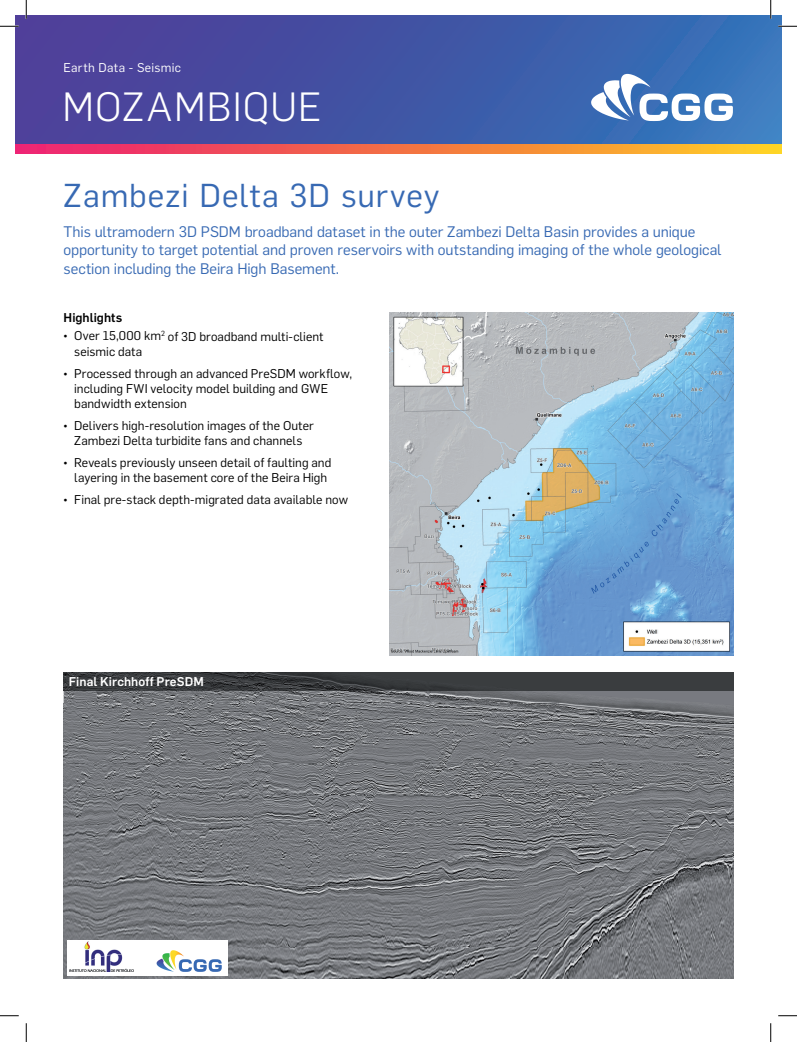
<style>
.page{position:relative;width:797px;height:1042px;background:#fff}
.page>*{position:absolute;margin:0;border:0;box-sizing:border-box;transform-origin:0 0}
.t1{font:300 40px "Flama";letter-spacing:.03em;color:#fff}
.t2{font:32.5px "Flama";letter-spacing:.03em;color:#3769b3}
.t3{font:15px/18.8px "Flama";letter-spacing:-.005em;color:#3769b3}
.t4{font:12.5px/15px "Flama";letter-spacing:.005em;color:#000}
.t5{font:500 12.5px "Flama";letter-spacing:.01em;color:#fff}
.t6{font:12.5px "Flama";letter-spacing:.025em;color:#fff}
.s1{font-weight:500}
.s2{font-family:"Geogrotesque Slab";font-weight:300}
</style>
<div class="page">
<div style="left:16px;top:16px;width:765px;height:132px;background:linear-gradient(to right,#4e3a95,#3575ba)"></div>
<svg style="left:591px;top:74px;width:142px;height:47px"></svg>
<svg style="left:16px;top:144px;width:765px;height:10px;background:#f37347"></svg>
<img style="left:389px;top:312px;width:344px;height:343px">
<img style="left:64px;top:690px;width:89px;height:288px">
<img style="left:153px;top:690px;width:580px;height:288px">
<img style="left:64px;top:672px;width:669px;height:18px">
<div style="left:67px;top:939px;width:161px;height:36px;background:#fff"></div>
<img style="left:70px;top:941px;width:64px;height:30px">
<svg style="left:157px;top:950px;width:65px;height:21px"></svg>
<svg style="left:0;top:25px;width:19px;height:2px"></svg>
<svg style="left:778px;top:25px;width:19px;height:2px"></svg>
<svg style="left:0;top:1015px;width:19px;height:1px"></svg>
<svg style="left:778px;top:1015px;width:19px;height:1px"></svg>
<svg style="left:25px;top:0;width:2px;height:19px"></svg>
<svg style="left:25px;top:1023px;width:2px;height:18px"></svg>
<svg style="left:770px;top:0;width:1px;height:19px"></svg>
<svg style="left:770px;top:1023px;width:1px;height:18px"></svg>
<p class="t6" style="left:63px;top:59px;width:119px">Earth Data - Seismic</p>
<h1 class="t1" style="left:62px;top:77px;width:261px">MOZAMBIQUE</h1>
<h2 class="t2" style="left:64px;top:171px;width:377px">Zambezi Delta 3D survey</h2>
<p class="t3" style="left:64px;top:221px;width:659px">This ultramodern 3D PSDM broadband dataset in the outer Zambezi Delta Basin provides a unique opportunity to target potential and proven reservoirs with outstanding imaging of the whole geological section including the Beira High Basement.</p>
<p class="t4" style="left:64px;top:307px;width:261px;line-height:18.5px"><span class="s1">Highlights<br></span><span class="s2">¬</span> Over 15,000 km<sup>2</sup> of 3D broadband multi-client</p>
<p class="t4" style="left:64px;top:339px;width:290px;line-height:22.1px;text-indent:11px">seismic data<br><span class="s2">¬</span> Processed through an advanced PreSDM workflow,</p>
<p class="t4" style="left:74px;top:380px;width:255px">including FWI velocity model building and GWE bandwidth extension</p>
<p class="t4" style="left:64px;top:417px;width:252px;text-align:center"><span class="s2">¬</span> Delivers high-resolution images of the Outer<br>Zambezi Delta turbidite fans and channels</p>
<p class="t4" style="left:64px;top:454px;width:269px;text-align:center"><span class="s2">¬</span> Reveals previously unseen detail of faulting and layering in the basement core of the Beira High</p>
<p class="t4" style="left:64px;top:491px;width:286px"><span class="s2">¬</span> Final pre-stack depth-migrated data available now</p>
<p class="t5" style="left:69px;top:672px;width:136px">Final Kirchhoff PreSDM</p>
</div>
